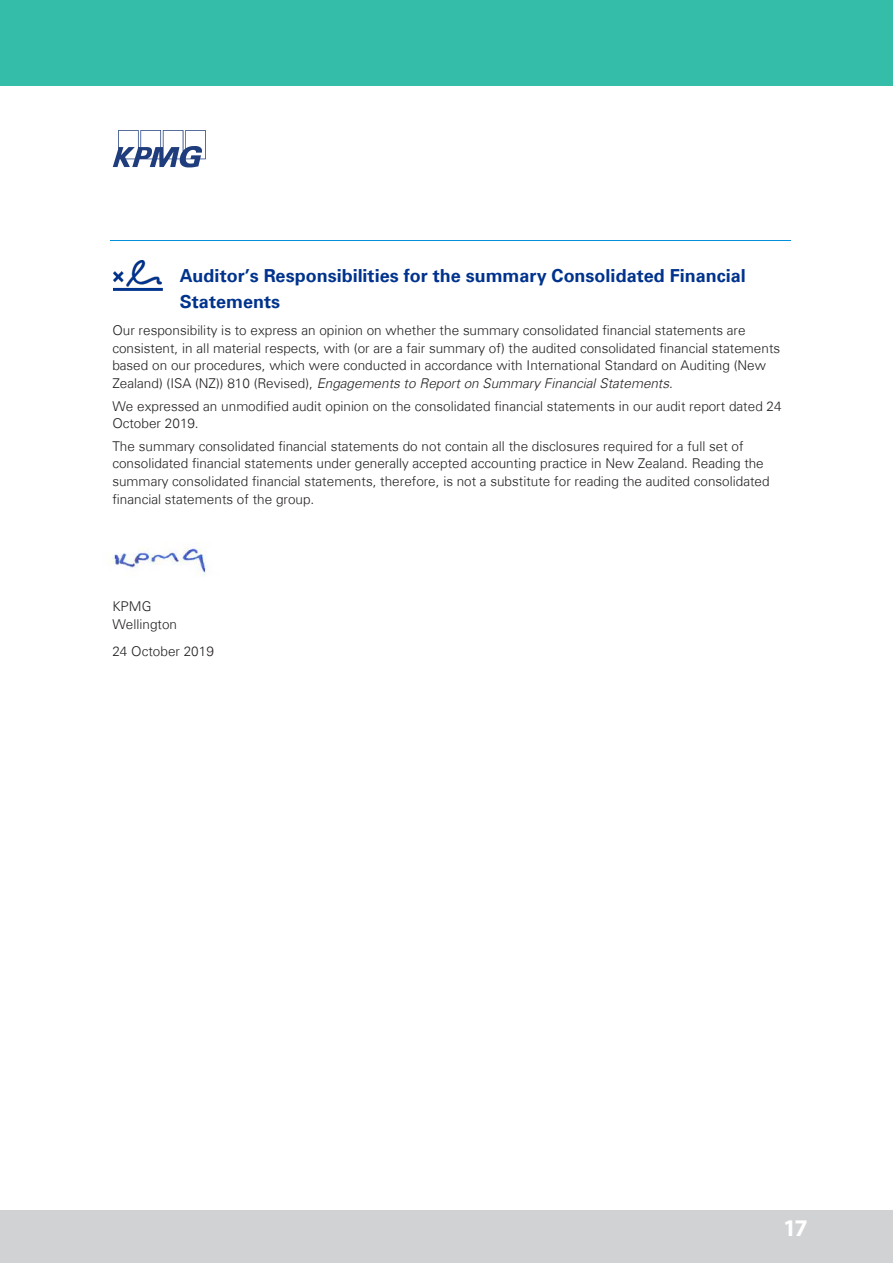
<style>
.page{position:relative;width:893px;height:1263px;background:#fff}
.page>*{position:absolute;margin:0;border:0;box-sizing:border-box;transform-origin:0 0}
.t1{font:700 24px "Myriad Pro";color:#fff}
.t2{font:700 18px/26.7px "Universfor KPMG";color:#00338d}
.t3{font:300 13.5px/17.9px "Universfor KPMG";letter-spacing:.005em;color:#231f20}
.s1{font-style:italic}
</style>
<div class="page">
<div style="left:0;top:1210px;width:893px;height:53px;background:#d1d2d4"></div>
<div style="left:0;top:0;width:893px;height:85px;background:#34bda9"></div>
<svg style="left:113px;top:130px;width:93px;height:37px"></svg>
<img style="left:112px;top:542px;width:94px;height:34px">
<hr style="left:110px;top:241px;width:681px;height:1px;background:#0091da">
<img style="left:113px;top:260px;width:50px;height:31px">
<p class="t2" style="left:180px;top:262px;width:567px">Auditor’s Responsibilities for the summary Consolidated Financial<br>Statements</p>
<p class="t3" style="left:112px;top:321px;width:669px">Our responsibility is to express an opinion on whether the summary consolidated financial statements are consistent, in all material respects, with (or are a fair summary of) the audited consolidated financial statements based on our procedures, which were conducted in accordance with International Standard on Auditing (New Zealand) (ISA (NZ)) 810 (Revised), <span class="s1">Engagements to Report on Summary Financial Statements</span>.</p>
<p class="t3" style="left:112px;top:397px;width:671px">We expressed an unmodified audit opinion on the consolidated financial statements in our audit report dated 24<br>October 2019.</p>
<p class="t3" style="left:112px;top:437px;width:659px">The summary consolidated financial statements do not contain all the disclosures required for a full set of consolidated financial statements under generally accepted accounting practice in New Zealand. Reading the summary consolidated financial statements, therefore, is not a substitute for reading the audited consolidated financial statements of the group.</p>
<p class="t3" style="left:112px;top:598px;width:66px">KPMG<br>Wellington</p>
<p class="t3" style="left:112px;top:642px;width:103px">24 October 2019</p>
<h1 class="t1" style="left:783px;top:1212px;width:26px">17</h1>
</div>
